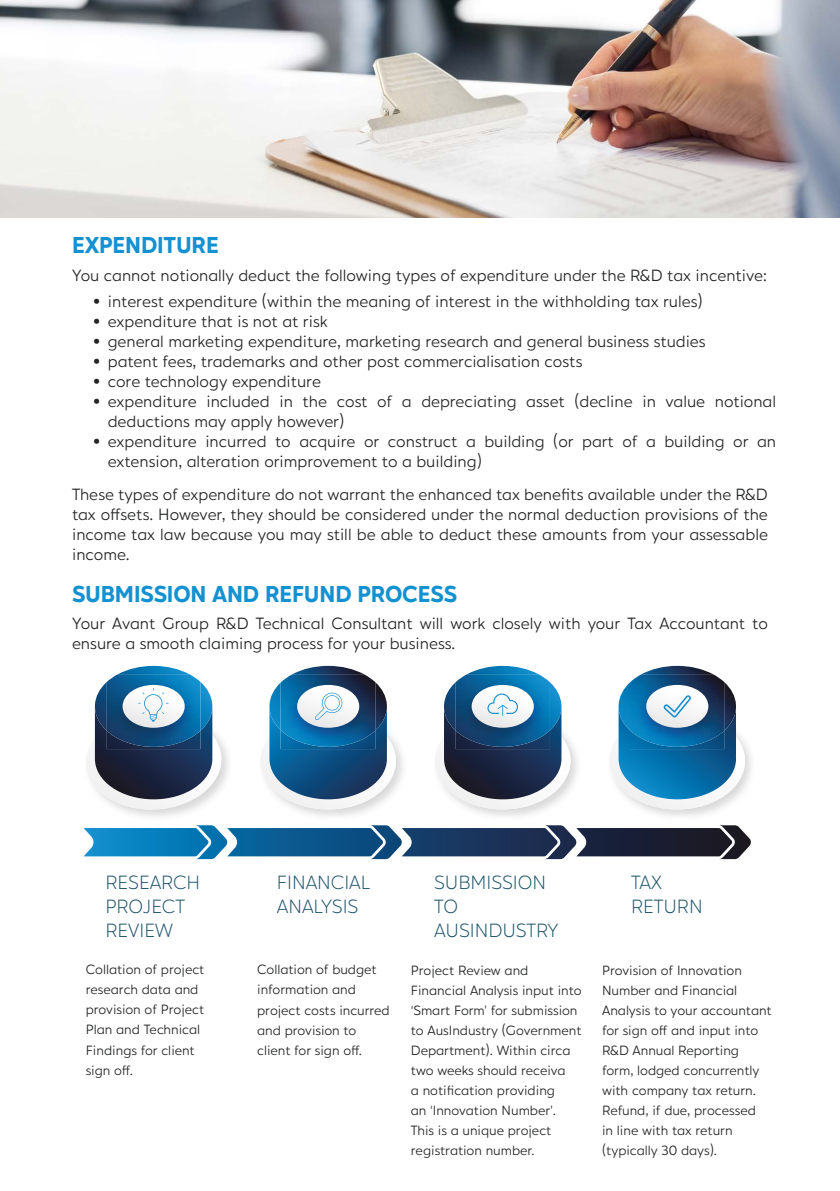
<style>
.page{position:relative;width:840px;height:1191px;background:#fff}
.page>*{position:absolute;margin:0;border:0;box-sizing:border-box;transform-origin:0 0}
.t1{font:700 24px "Hartwell Alt";letter-spacing:-.005em;color:#1391d1}
.t2{font:300 20px/24px "Hartwell Alt";color:#20566b}
.t3{font:17px/20px "Hartwell Alt";color:#222323}
.t4{font:900 17px/20px "Hartwell Alt";color:#222323;text-align:justify}
.t5{font:14px/20px "Hartwell Alt";color:#222323}
</style>
<div class="page">
<img style="left:0;top:0;width:839px;height:218px">
<img style="left:471px;top:743px;width:106px;height:73px">
<svg style="left:84px;top:825px;width:667px;height:34px"></svg>
<svg style="left:86px;top:666px;width:136px;height:143px"></svg>
<svg style="left:260px;top:666px;width:135px;height:143px"></svg>
<svg style="left:435px;top:666px;width:135px;height:143px"></svg>
<svg style="left:609px;top:666px;width:135px;height:143px"></svg>
<h1 class="t1" style="left:72px;top:231px;width:148px">EXPENDITURE</h1>
<p class="t3" style="left:72px;top:266px;width:695px">You cannot notionally deduct the following types of expenditure under the R&amp;D tax incentive:</p>
<p class="t4" style="left:93px;top:293px;width:8px">• • • • • •</p>
<p class="t4" style="left:93px;top:433px;width:8px">•</p>
<p class="t3" style="left:108px;top:293px;width:669px">interest expenditure (within the meaning of interest in the withholding tax rules) expenditure that is not at risk<br>general marketing expenditure, marketing research and general business studies<br>patent fees, trademarks and other post commercialisation costs<br>core technology expenditure<br>expenditure included in the cost of a depreciating asset (decline in value notional deductions may apply however)<br>expenditure incurred to acquire or construct a building (or part of a building or an extension, alteration orimprovement to a building)</p>
<p class="t3" style="left:72px;top:486px;width:697px;text-align:justify">These types of expenditure do not warrant the enhanced tax benefits available under the R&amp;D tax offsets. However, they should be considered under the normal deduction provisions of the income tax law because you may still be able to deduct these amounts from your assessable income.</p>
<h1 class="t1" style="left:72px;top:580px;width:386px">SUBMISSION AND REFUND PROCESS</h1>
<p class="t3" style="left:72px;top:615px;width:697px">Your Avant Group R&amp;D Technical Consultant will work closely with your Tax Accountant to ensure a smooth claiming process for your business.</p>
<p class="t2" style="left:105px;top:872px;width:96px">RESEARCH<br>PROJECT<br>REVIEW</p>
<p class="t2" style="left:277px;top:872px;width:94px">FINANCIAL<br>ANALYSIS</p>
<p class="t2" style="left:434px;top:872px;width:126px">SUBMISSION<br>TO<br>AUSINDUSTRY</p>
<p class="t2" style="left:630px;top:872px;width:73px">TAX<br>RETURN</p>
<p class="t5" style="left:86px;top:961px;width:120px">Collation of project research data and provision of Project<br>Plan and Technical<br>Findings for client sign off.</p>
<p class="t5" style="left:257px;top:961px;width:134px">Collation of budget information and project costs incurred and provision to client for sign off.</p>
<p class="t5" style="left:410px;top:961px;width:172px">Project Review and<br>Financial Analysis input into ‘Smart Form’ for submission to AusIndustry (Government<br>Department). Within circa two weeks should receiva<br>a notification providing<br>an ‘Innovation Number’.<br>This is a unique project registration number.</p>
<p class="t5" style="left:601px;top:961px;width:171px">Provision of Innovation<br>Number and Financial<br>Analysis to your accountant for sign off and input into<br>R&amp;D Annual Reporting form, lodged concurrently with company tax return.<br>Refund, if due, processed<br>in line with tax return (typically 30 days).</p>
</div>
